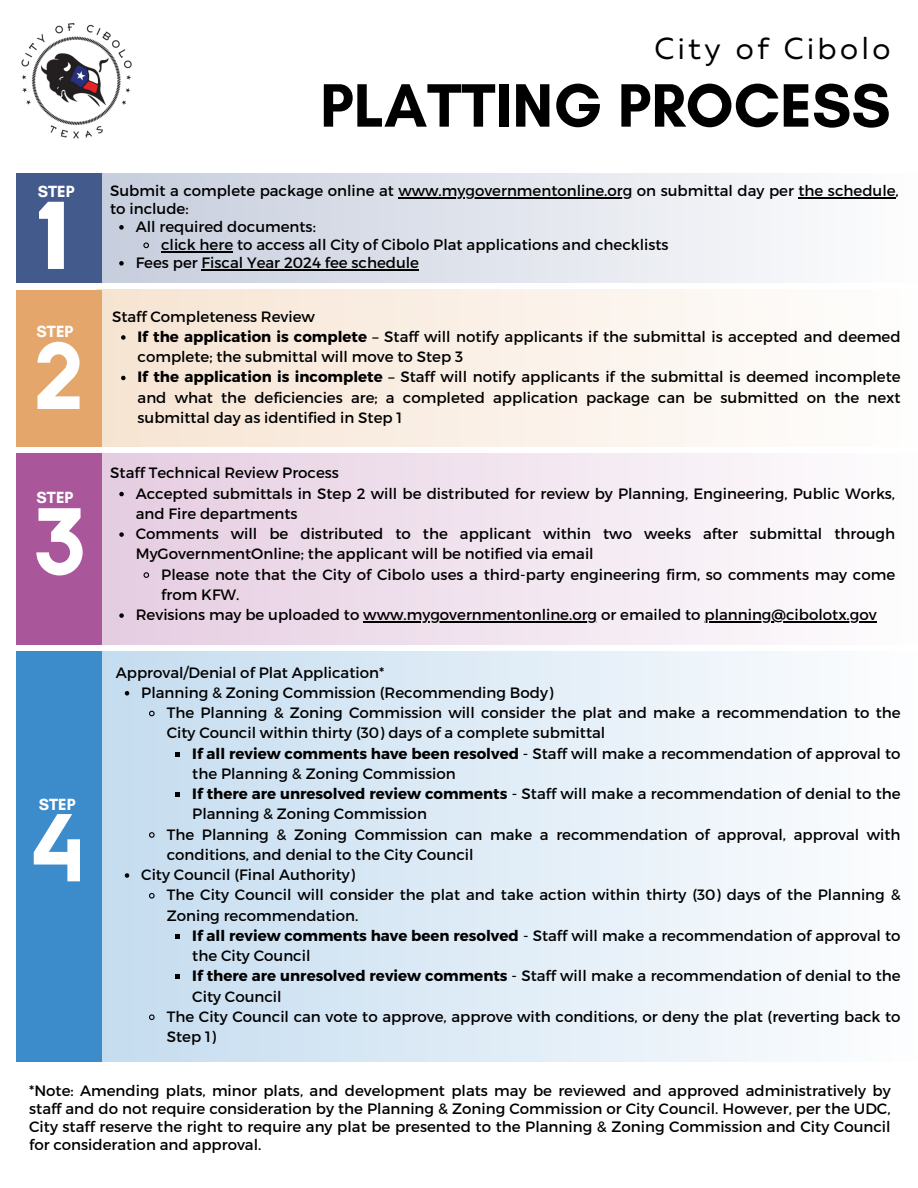
<style>
.page{position:relative;width:918px;height:1188px;background:#fff}
.page>*{position:absolute;margin:0;border:0;box-sizing:border-box;transform-origin:0 0}
.t1{font:700 62.4px "Glacial Indifference";color:#000}
.t2{font:30.3px "Muller";letter-spacing:.12em;color:#000}
.t3{font:700 16.5px "Glacial Indifference";color:#fff}
.t4{font:15px/20.2px "Montserrat";color:#000}
.s1{font-weight:700}
</style>
<div class="page">
<div style="left:16px;top:453px;width:85px;height:192px;background:#a9569b"></div>
<div style="left:16px;top:290px;width:85px;height:157px;background:#e4a66b"></div>
<div style="left:16px;top:174px;width:85px;height:109px;background:#435a8d"></div>
<div style="left:16px;top:652px;width:85px;height:410px;background:#3c8ccc"></div>
<svg style="left:39px;top:202px;width:25px;height:67px"></svg>
<svg style="left:38px;top:342px;width:41px;height:67px"></svg>
<svg style="left:36px;top:508px;width:47px;height:68px"></svg>
<svg style="left:34px;top:814px;width:46px;height:67px"></svg>
<div style="left:97px;top:454px;width:821px;height:191px;background:linear-gradient(to right,#e3c9df,#fdfdfd)"></div>
<div style="left:97px;top:289px;width:821px;height:158px;background:linear-gradient(to right,#f6e3d0,#fff)"></div>
<div style="left:101px;top:174px;width:817px;height:108px;background:linear-gradient(to right,#c2c9d8,#fbfbfb)"></div>
<div style="left:101px;top:652px;width:817px;height:410px;background:linear-gradient(to right,#c4dcef,#fdfefe)"></div>
<img style="left:21px;top:23px;width:111px;height:116px">
<hr style="left:398px;top:197px;width:234px;height:1px;background:#000">
<hr style="left:799px;top:197px;width:97px;height:1px;background:#000">
<svg style="left:119px;top:225px;width:5px;height:5px"></svg>
<svg style="left:143px;top:242px;width:7px;height:7px"></svg>
<hr style="left:161px;top:251px;width:72px;height:1px;background:#000">
<svg style="left:119px;top:261px;width:5px;height:5px"></svg>
<hr style="left:202px;top:269px;width:217px;height:1px;background:#000">
<svg style="left:121px;top:335px;width:5px;height:5px"></svg>
<svg style="left:121px;top:376px;width:5px;height:4px"></svg>
<svg style="left:119px;top:492px;width:5px;height:4px"></svg>
<svg style="left:119px;top:532px;width:5px;height:5px"></svg>
<svg style="left:143px;top:571px;width:7px;height:8px"></svg>
<svg style="left:119px;top:613px;width:5px;height:5px"></svg>
<hr style="left:363px;top:621px;width:234px;height:1px;background:#000">
<hr style="left:704px;top:621px;width:173px;height:1px;background:#000">
<svg style="left:125px;top:691px;width:4px;height:5px"></svg>
<svg style="left:148px;top:710px;width:7px;height:7px"></svg>
<svg style="left:175px;top:752px;width:5px;height:4px"></svg>
<svg style="left:175px;top:792px;width:5px;height:5px"></svg>
<svg style="left:148px;top:831px;width:7px;height:8px"></svg>
<svg style="left:125px;top:873px;width:4px;height:5px"></svg>
<svg style="left:148px;top:892px;width:7px;height:7px"></svg>
<svg style="left:175px;top:934px;width:5px;height:5px"></svg>
<svg style="left:175px;top:975px;width:5px;height:4px"></svg>
<svg style="left:148px;top:1014px;width:7px;height:7px"></svg>
<p class="t3" style="left:38px;top:181px;width:38px">STEP</p>
<p class="t3" style="left:37px;top:321px;width:38px">STEP</p>
<p class="t3" style="left:37px;top:487px;width:38px">STEP</p>
<p class="t3" style="left:39px;top:794px;width:38px">STEP</p>
<p class="t2" style="left:654px;top:36px;width:238px">City of Cibolo</p>
<p class="t1" style="left:320px;top:67px;width:572px">PLATTING PROCESS</p>
<p class="t4" style="left:110px;top:181px;width:790px;line-height:18px">Submit a complete package online at www.mygovernmentonline.org on submittal day per the schedule, to include:</p>
<p class="t4" style="left:136px;top:216px;width:182px">All required documents:</p>
<p class="t4" style="left:161px;top:234px;width:509px">click here to access all City of Cibolo Plat applications and checklists</p>
<p class="t4" style="left:136px;top:252px;width:285px">Fees per Fiscal Year 2024 fee schedule</p>
<p class="t4" style="left:112px;top:305px;width:204px">Staff Completeness Review</p>
<p class="t4" style="left:138px;top:326px;width:765px"><span class="s1">If the application is complete</span> – Staff will notify applicants if the submittal is accepted and deemed complete; the submittal will move to Step 3</p>
<p class="t4" style="left:138px;top:366px;width:765px;text-align:justify"><span class="s1">If the application is incomplete</span> – Staff will notify applicants if the submittal is deemed incomplete and what the deficiencies are; a completed application package can be submitted on the next submittal day as identified in Step 1</p>
<p class="t4" style="left:110px;top:462px;width:230px">Staff Technical Review Process</p>
<p class="t4" style="left:136px;top:482px;width:761px">Accepted submittals in Step 2 will be distributed for review by Planning, Engineering, Public Works, and Fire departments</p>
<p class="t4" style="left:136px;top:523px;width:761px">Comments will be distributed to the applicant within two weeks after submittal through<br>MyGovernmentOnline; the applicant will be notified via email</p>
<p class="t4" style="left:161px;top:563px;width:735px">Please note that the City of Cibolo uses a third-party engineering firm, so comments may come from KFW.</p>
<p class="t4" style="left:136px;top:604px;width:742px">Revisions may be uploaded to www.mygovernmentonline.org or emailed to planning@cibolotx.gov</p>
<p class="t4" style="left:116px;top:661px;width:270px">Approval/Denial of Plat Application*</p>
<p class="t4" style="left:141px;top:682px;width:414px">Planning &amp; Zoning Commission (Recommending Body)</p>
<p class="t4" style="left:167px;top:702px;width:735px">The Planning &amp; Zoning Commission will consider the plat and make a recommendation to the<br>City Council within thirty (30) days of a complete submittal</p>
<p class="t4" style="left:192px;top:742px;width:710px"><span class="s1">If all review comments have been resolved</span> - Staff will make a recommendation of approval to the Planning &amp; Zoning Commission</p>
<p class="t4" style="left:192px;top:783px;width:710px"><span class="s1">If there are unresolved review comments</span> - Staff will make a recommendation of denial to the<br>Planning &amp; Zoning Commission</p>
<p class="t4" style="left:167px;top:823px;width:735px">The Planning &amp; Zoning Commission can make a recommendation of approval, approval with conditions, and denial to the City Council</p>
<p class="t4" style="left:141px;top:864px;width:215px">City Council (Final Authority)</p>
<p class="t4" style="left:167px;top:884px;width:735px">The City Council will consider the plat and take action within thirty (30) days of the Planning &amp;<br>Zoning recommendation.</p>
<p class="t4" style="left:192px;top:925px;width:710px"><span class="s1">If all review comments have been resolved</span> - Staff will make a recommendation of approval to the City Council</p>
<p class="t4" style="left:192px;top:965px;width:710px"><span class="s1">If there are unresolved review comments</span> - Staff will make a recommendation of denial to the<br>City Council</p>
<p class="t4" style="left:167px;top:1006px;width:735px">The City Council can vote to approve, approve with conditions, or deny the plat (reverting back to<br>Step 1)</p>
<p class="t4" style="left:29px;top:1081px;width:863px;line-height:18px;text-align:justify">*Note: Amending plats, minor plats, and development plats may be reviewed and approved administratively by staff and do not require consideration by the Planning &amp; Zoning Commission or City Council. However, per the UDC, City staff reserve the right to require any plat be presented to the Planning &amp; Zoning Commission and City Council for consideration and approval.</p>
</div>
